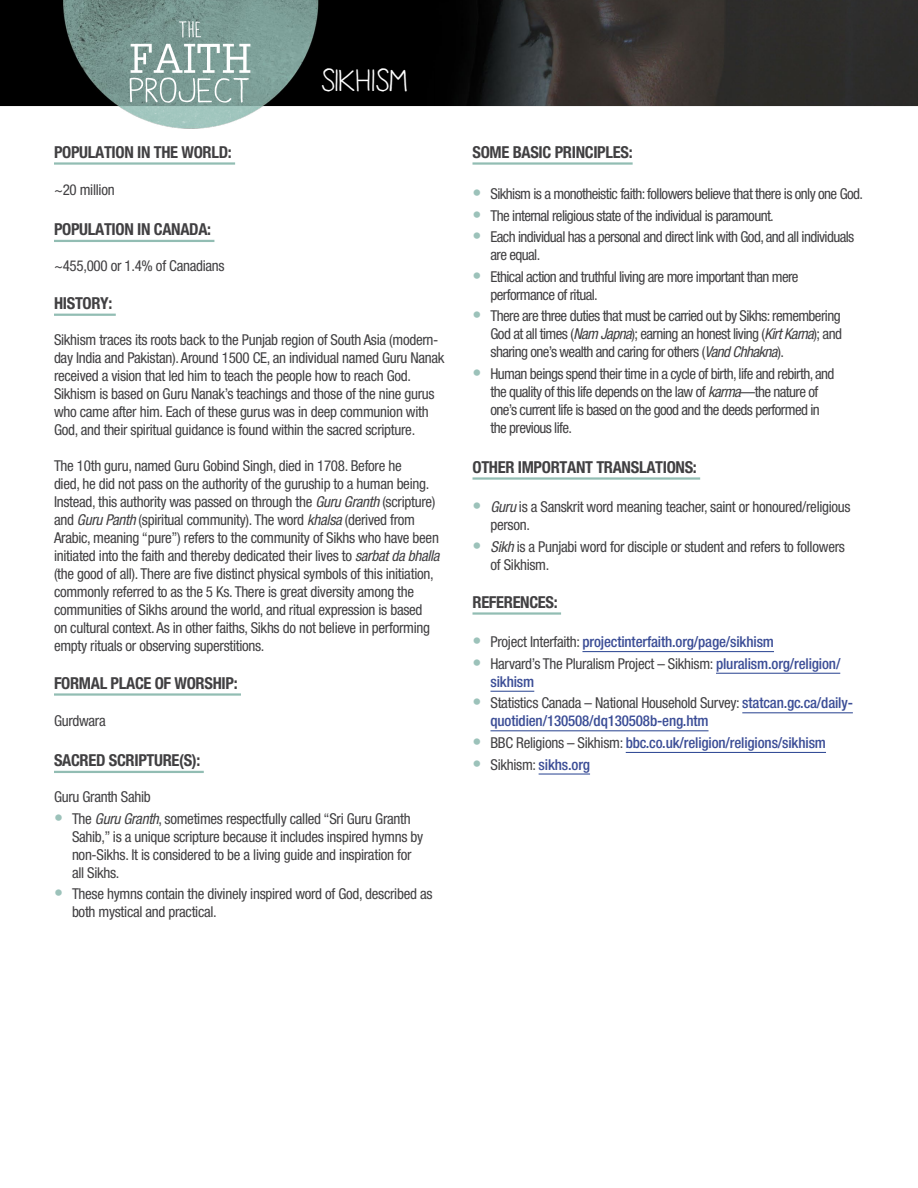
<style>
.page{position:relative;width:918px;height:1188px;background:#fff}
.page>*{position:absolute;margin:0;border:0;box-sizing:border-box;transform-origin:0 0}
.t1{font:31.5px "Aracne";color:#fff}
.t2{font:700 condensed 16.5px "Helvetica Neue";letter-spacing:-.02em;color:#414042}
.t3{font:condensed 15px/18px "Helvetica Neue";letter-spacing:-.02em;color:#414042}
.t4{font:condensed 15px/18px "Helvetica Neue";letter-spacing:-.04em;color:#414042}
.t5{font:500 condensed 15px/18px "Helvetica Neue";letter-spacing:-.01em;color:#3b4d96}
.s1{font-style:italic}
.s2{font-weight:500;font-size:18px;color:#9cc2ba}
.s3{font-size:18px;color:#9cc2ba}
.s4{font-weight:400;color:#414042}
.s5{font-weight:500;color:#3b4d96}
</style>
<div class="page">
<img style="left:0;top:0;width:918px;height:129px">
<svg style="left:179px;top:21px;width:22px;height:17px"></svg>
<svg style="left:130px;top:44px;width:120px;height:59px"></svg>
<hr style="left:54px;top:162px;width:181px;height:3px;background:#92bdb3">
<hr style="left:54px;top:240px;width:160px;height:2px;background:#92bdb3">
<hr style="left:54px;top:314px;width:62px;height:2px;background:#92bdb3">
<hr style="left:54px;top:693px;width:187px;height:3px;background:#92bdb3">
<hr style="left:54px;top:771px;width:150px;height:2px;background:#92bdb3">
<hr style="left:472px;top:162px;width:161px;height:3px;background:#92bdb3">
<hr style="left:472px;top:477px;width:228px;height:3px;background:#92bdb3">
<hr style="left:472px;top:612px;width:89px;height:3px;background:#92bdb3">
<hr style="left:582px;top:651px;width:192px;height:1px;background:#25408f">
<hr style="left:716px;top:673px;width:124px;height:1px;background:#25408f">
<hr style="left:490px;top:691px;width:44px;height:1px;background:#25408f">
<hr style="left:742px;top:712px;width:111px;height:1px;background:#25408f">
<hr style="left:490px;top:730px;width:219px;height:1px;background:#25408f">
<hr style="left:626px;top:752px;width:200px;height:1px;background:#25408f">
<hr style="left:539px;top:774px;width:51px;height:1px;background:#25408f">
<h1 class="t1" style="left:322px;top:63px;width:87px">Sikhism</h1>
<p class="t2" style="left:54px;top:142px;width:179px">POPULATION IN THE WORLD:</p>
<p class="t3" style="left:54px;top:181px;width:62px">~20 million</p>
<p class="t2" style="left:54px;top:219px;width:159px">POPULATION IN CANADA:</p>
<p class="t3" style="left:54px;top:257px;width:172px">~455,000 or 1.4% of Canadians</p>
<p class="t2" style="left:54px;top:293px;width:60px">HISTORY:</p>
<p class="t3" style="left:54px;top:330px;width:392px">Sikhism traces its roots back to the Punjab region of South Asia (modern&shy;day India and Pakistan). Around 1500 CE, an individual named Guru Nanak received a vision that led him to teach the people how to reach God.<br>Sikhism is based on Guru Nanak’s teachings and those of the nine gurus who came after him. Each of these gurus was in deep communion with God, and their spiritual guidance is found within the sacred scripture.</p>
<p class="t3" style="left:54px;top:456px;width:387px">The 10th guru, named Guru Gobind Singh, died in 1708. Before he<br>died, he did not pass on the authority of the guruship to a human being.<br>Instead, this authority was passed on through the <span class="s1">Guru Granth</span> (scripture) and <span class="s1">Guru Panth</span> (spiritual community). The word <span class="s1">khalsa</span> (derived from Arabic, meaning “pure”) refers to the community of Sikhs who have been initiated into the faith and thereby dedicated their lives to <span class="s1">sarbat da bhalla </span>(the good of all). There are five distinct physical symbols of this initiation, commonly referred to as the 5 Ks. There is great diversity among the communities of Sikhs around the world, and ritual expression is based<br>on cultural context. As in other faiths, Sikhs do not believe in performing empty rituals or observing superstitions.</p>
<p class="t2" style="left:54px;top:673px;width:185px">FORMAL PLACE OF WORSHIP:</p>
<p class="t3" style="left:54px;top:712px;width:53px">Gurdwara</p>
<p class="t2" style="left:54px;top:750px;width:148px">SACRED SCRIPTURE(S):</p>
<p class="t3" style="left:54px;top:788px;width:98px">Guru Granth Sahib</p>
<p class="t3" style="left:72px;top:809px;width:353px;text-indent:-18px"><span class="s2">•</span> The <span class="s1">Guru Granth</span>, sometimes respectfully called “Sri Guru Granth Sahib,” is a unique scripture because it includes inspired hymns by non-Sikhs. It is considered to be a living guide and inspiration for all Sikhs.</p>
<p class="t3" style="left:72px;top:885px;width:362px;text-indent:-18px"><span class="s2">•</span> These hymns contain the divinely inspired word of God, described as both mystical and practical.</p>
<p class="t2" style="left:472px;top:142px;width:162px">SOME BASIC PRINCIPLES:</p>
<p class="t4" style="left:472px;top:185px;width:392px"><span class="s2">•</span> Sikhism is a monotheistic faith: followers believe that there is only one God.</p>
<p class="t4" style="left:472px;top:206px;width:303px"><span class="s2">•</span> The internal religious state of the individual is paramount.</p>
<p class="t4" style="left:490px;top:228px;width:365px;text-indent:-18px"><span class="s2">•</span> Each individual has a personal and direct link with God, and all individuals are equal.</p>
<p class="t4" style="left:490px;top:267px;width:310px;text-indent:-18px"><span class="s2">•</span> Ethical action and truthful living are more important than mere performance of ritual.</p>
<p class="t3" style="left:490px;top:307px;width:353px;text-align:justify;text-indent:-18px"><span class="s2">•</span> There are three duties that must be carried out by Sikhs: remembering God at all times (<span class="s1">Nam Japna</span>); earning an honest living (<span class="s1">Kirt Karna</span>); and sharing one’s wealth and caring for others (<span class="s1">Vand Chhakna</span>).</p>
<p class="t4" style="left:490px;top:365px;width:346px;text-indent:-18px"><span class="s2">•</span> Human beings spend their time in a cycle of birth, life and rebirth, and the quality of this life depends on the law of <span class="s1">karma</span>—the nature of one’s current life is based on the good and the deeds performed in the previous life.</p>
<p class="t2" style="left:472px;top:457px;width:226px">OTHER IMPORTANT TRANSLATIONS:</p>
<p class="t3" style="left:490px;top:498px;width:362px;text-indent:-18px"><span class="s2">•</span> <span class="s1">Guru</span> is a Sanskrit word meaning teacher, saint or honoured/religious person.</p>
<p class="t3" style="left:490px;top:537px;width:356px;text-indent:-18px"><span class="s2">•</span> <span class="s1">Sikh</span> is a Punjabi word for disciple or student and refers to followers of Sikhism.</p>
<p class="t2" style="left:472px;top:592px;width:87px">REFERENCES:</p>
<p class="t5" style="left:472px;top:633px;width:303px"><span class="s3">•</span> <span class="s4">Project Interfaith:</span> projectinterfaith.org/page/sikhism</p>
<p class="t3" style="left:490px;top:654px;width:351px;text-indent:-18px"><span class="s2">•</span> Harvard’s The Pluralism Project – Sikhism: <span class="s5">pluralism.org/religion/ sikhism</span></p>
<p class="t5" style="left:490px;top:694px;width:364px;text-indent:-18px"><span class="s3">•</span> <span class="s4">Statistics Canada – National Household Survey:</span> statcan.gc.ca/daily&shy;quotidien/130508/dq130508b-eng.htm</p>
<p class="t5" style="left:472px;top:733px;width:355px"><span class="s3">•</span> <span class="s4">BBC Religions – Sikhism:</span> bbc.co.uk/religion/religions/sikhism</p>
<p class="t5" style="left:472px;top:755px;width:119px"><span class="s3">•</span> <span class="s4">Sikhism:</span> sikhs.org</p>
</div>
